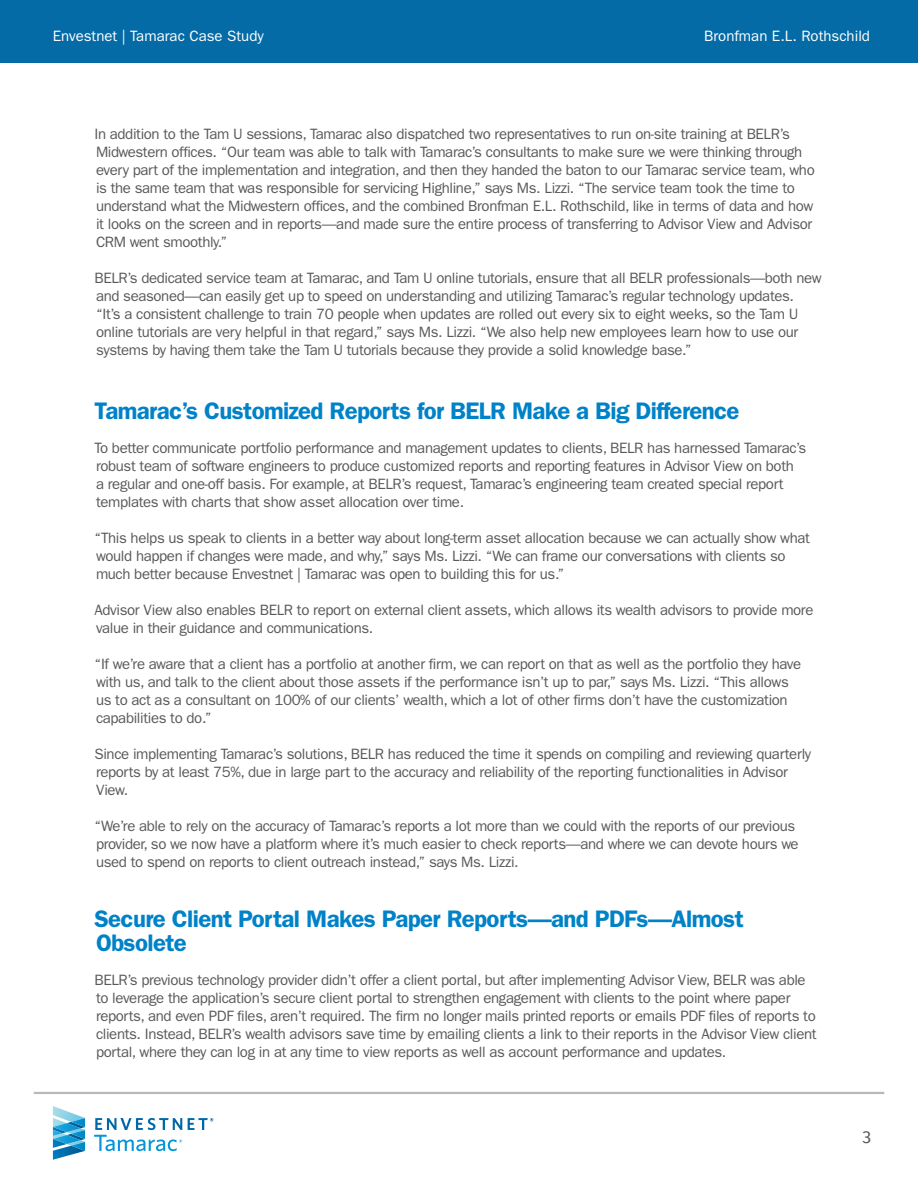
<style>
.page{position:relative;width:918px;height:1188px;background:#fff}
.page>*{position:absolute;margin:0;border:0;box-sizing:border-box;transform-origin:0 0}
.Paragraph_Style_1{font:600 24px/24px "Franklin Gothic";letter-spacing:-.025em;color:#0082c8}
.t1{font:18px "Slate W01";color:#4f5759}
.Paragraph_Style_1-2{font:15px/18px "Franklin Gothic";letter-spacing:-.025em;color:#58595b}
.t2{font:15px "Franklin Gothic";color:#fff}
</style>
<div class="page">
<svg style="left:53px;top:1106px;width:32px;height:54px"></svg>
<svg style="left:188px;top:1118px;width:25px;height:12px"></svg>
<svg style="left:94px;top:1118px;width:88px;height:33px"></svg>
<div style="left:0;top:0;width:918px;height:63px;background:#056ba6"></div>
<hr style="left:34px;top:1092px;width:850px;height:2px;background:#b8b9bc">
<p class="t2" style="left:53px;top:27px;width:212px">Envestnet | Tamarac Case Study</p>
<p class="t2" style="left:704px;top:27px;width:167px">Bronfman E.L. Rothschild</p>
<p class="Paragraph_Style_1-2" style="left:94px;top:125px;width:722px">In addition to the Tam U sessions, Tamarac also dispatched two representatives to run on-site training at BELR’s Midwestern offices. “Our team was able to talk with Tamarac’s consultants to make sure we were thinking through every part of the implementation and integration, and then they handed the baton to our Tamarac service team, who is the same team that was responsible for servicing Highline,” says Ms. Lizzi. “The service team took the time to understand what the Midwestern offices, and the combined Bronfman E.L. Rothschild, like in terms of data and how it looks on the screen and in reports—and made sure the entire process of transferring to Advisor View and Advisor CRM went smoothly.”</p>
<p class="Paragraph_Style_1-2" style="left:94px;top:269px;width:729px">BELR’s dedicated service team at Tamarac, and Tam U online tutorials, ensure that all BELR professionals—both new and seasoned—can easily get up to speed on understanding and utilizing Tamarac’s regular technology updates.<br>“It’s a consistent challenge to train 70 people when updates are rolled out every six to eight weeks, so the Tam U online tutorials are very helpful in that regard,” says Ms. Lizzi. “We also help new employees learn how to use our systems by having them take the Tam U tutorials because they provide a solid knowledge base.”</p>
<p class="Paragraph_Style_1" style="left:94px;top:399px;width:647px">Tamarac’s Customized Reports for BELR Make a Big Difference</p>
<p class="Paragraph_Style_1-2" style="left:94px;top:439px;width:713px">To better communicate portfolio performance and management updates to clients, BELR has harnessed Tamarac’s robust team of software engineers to produce customized reports and reporting features in Advisor View on both<br>a regular and one-off basis. For example, at BELR’s request, Tamarac’s engineering team created special report templates with charts that show asset allocation over time.</p>
<p class="Paragraph_Style_1-2" style="left:94px;top:529px;width:717px">“This helps us speak to clients in a better way about long-term asset allocation because we can actually show what would happen if changes were made, and why,” says Ms. Lizzi. “We can frame our conversations with clients so much better because Envestnet | Tamarac was open to building this for us.”</p>
<p class="Paragraph_Style_1-2" style="left:94px;top:601px;width:721px">Advisor View also enables BELR to report on external client assets, which allows its wealth advisors to provide more value in their guidance and communications.</p>
<p class="Paragraph_Style_1-2" style="left:94px;top:655px;width:708px">“If we’re aware that a client has a portfolio at another firm, we can report on that as well as the portfolio they have with us, and talk to the client about those assets if the performance isn’t up to par,” says Ms. Lizzi. “This allows us to act as a consultant on 100% of our clients’ wealth, which a lot of other firms don’t have the customization capabilities to do.”</p>
<p class="Paragraph_Style_1-2" style="left:94px;top:745px;width:718px">Since implementing Tamarac’s solutions, BELR has reduced the time it spends on compiling and reviewing quarterly reports by at least 75%, due in large part to the accuracy and reliability of the reporting functionalities in Advisor<br>View.</p>
<p class="Paragraph_Style_1-2" style="left:94px;top:817px;width:706px">“We’re able to rely on the accuracy of Tamarac’s reports a lot more than we could with the reports of our previous provider, so we now have a platform where it’s much easier to check reports—and where we can devote hours we used to spend on reports to client outreach instead,” says Ms. Lizzi.</p>
<p class="Paragraph_Style_1" style="left:94px;top:907px;width:651px">Secure Client Portal Makes Paper Reports—and PDFs—Almost<br>Obsolete</p>
<p class="Paragraph_Style_1-2" style="left:94px;top:971px;width:724px">BELR’s previous technology provider didn’t offer a client portal, but after implementing Advisor View, BELR was able to leverage the application’s secure client portal to strengthen engagement with clients to the point where paper reports, and even PDF files, aren’t required. The firm no longer mails printed reports or emails PDF files of reports to clients. Instead, BELR’s wealth advisors save time by emailing clients a link to their reports in the Advisor View client portal, where they can log in at any time to view reports as well as account performance and updates.</p>
<p class="t1" style="left:862px;top:1128px;width:11px">3</p>
</div>
